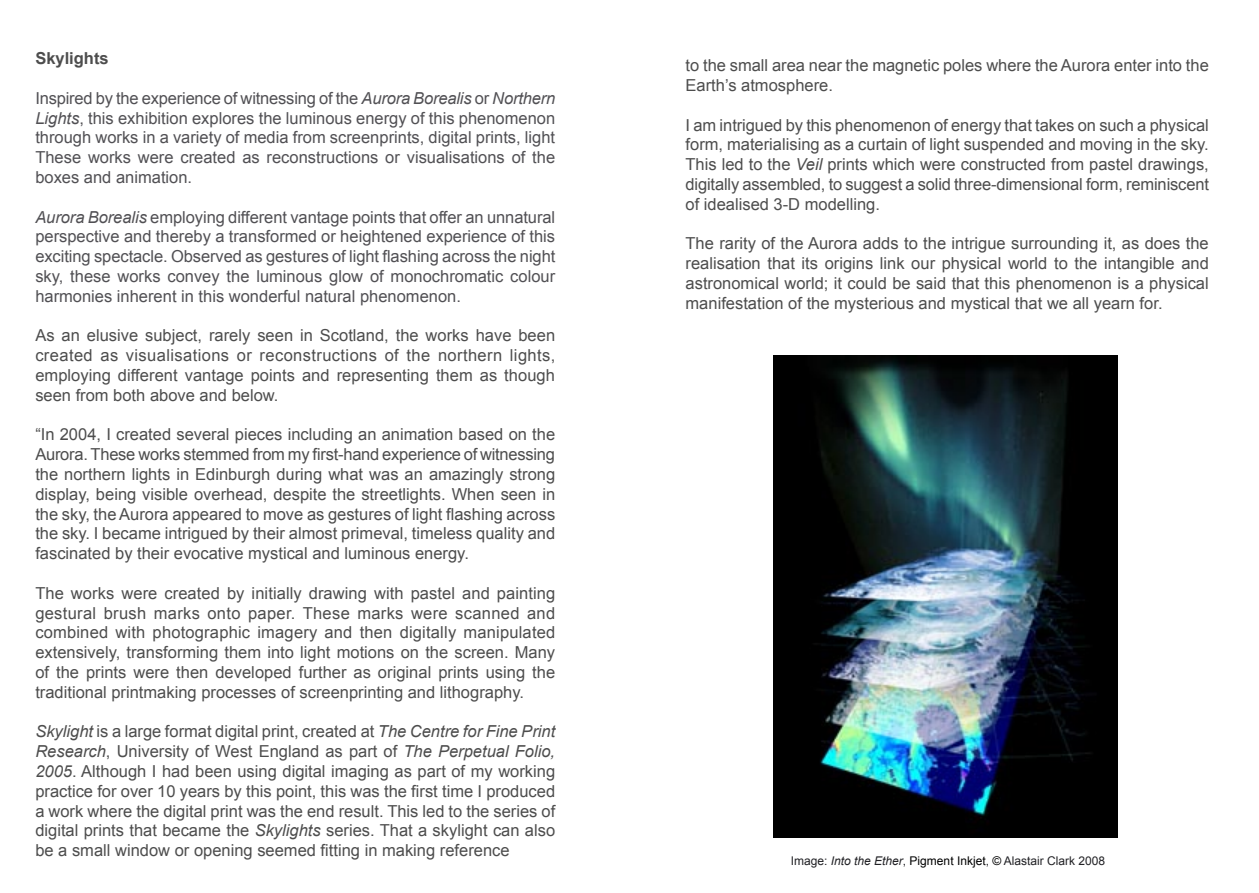
<style>
.page{position:relative;width:1259px;height:893px;background:#fff}
.page>*{position:absolute;margin:0;border:0;box-sizing:border-box;transform-origin:0 0}
.t1{font:16.5px/19.8px "Arial";color:#4d4d4d;text-align:justify}
.t2{font:16.5px/19.8px "Arial";color:#515054;text-align:justify}
.t3{font:700 16.5px "Arial";color:#4d4d4d}
.t4{font:12px "Arial";color:#212125}
.s1{font-style:italic}
.s2{color:#000}
</style>
<div class="page">
<img style="left:773px;top:355px;width:344px;height:483px">
<p class="t3" style="left:35px;top:49px;width:75px">Skylights</p>
<p class="t2" style="left:35px;top:88px;width:521px">Inspired by the experience of witnessing of the <span class="s1">Aurora Borealis</span> or <span class="s1">Northern Lights</span>, this exhibition explores the luminous energy of this phenomenon through works in a variety of media from screenprints, digital prints, light These works were created as reconstructions or visualisations of the boxes and animation.</p>
<p class="t2" style="left:35px;top:207px;width:521px"><span class="s1">Aurora Borealis</span> employing different vantage points that offer an unnatural perspective and thereby a transformed or heightened experience of this exciting spectacle. Observed as gestures of light flashing across the night sky, these works convey the luminous glow of monochromatic colour harmonies inherent in this wonderful natural phenomenon.</p>
<p class="t1" style="left:35px;top:326px;width:521px">As an elusive subject, rarely seen in Scotland, the works have been created as visualisations or reconstructions of the northern lights, employing different vantage points and representing them as though seen from both above and below.</p>
<p class="t1" style="left:35px;top:425px;width:521px">“In 2004, I created several pieces including an animation based on the Aurora. These works stemmed from my first-hand experience of witnessing the northern lights in Edinburgh during what was an amazingly strong display, being visible overhead, despite the streetlights. When seen in the sky, the Aurora appeared to move as gestures of light flashing across the sky. I became intrigued by their almost primeval, timeless quality and fascinated by their evocative mystical and luminous energy.</p>
<p class="t1" style="left:35px;top:583px;width:521px">The works were created by initially drawing with pastel and painting gestural brush marks onto paper. These marks were scanned and combined with photographic imagery and then digitally manipulated extensively, transforming them into light motions on the screen. Many of the prints were then developed further as original prints using the traditional printmaking processes of screenprinting and lithography.</p>
<p class="t1" style="left:35px;top:722px;width:521px"><span class="s1">Skylight</span> is a large format digital print, created at <span class="s1">The Centre for Fine Print Research</span>, University of West England as part of <span class="s1">The Perpetual Folio, 2005</span>. Although I had been using digital imaging as part of my working practice for over 10 years by this point, this was the first time I produced a work where the digital print was the end result. This led to the series of digital prints that became the <span class="s1">Skylights</span> series. That a skylight can also be a small window or opening seemed fitting in making reference</p>
<p class="t1" style="left:685px;top:55px;width:525px">to the small area near the magnetic poles where the Aurora enter into the<br>Earth’s atmosphere.</p>
<p class="t1" style="left:685px;top:115px;width:525px">I am intrigued by this phenomenon of energy that takes on such a physical form, materialising as a curtain of light suspended and moving in the sky.<br>This led to the <span class="s1">Veil</span> prints which were constructed from pastel drawings, digitally assembled, to suggest a solid three-dimensional form, reminiscent of idealised 3-D modelling.</p>
<p class="t1" style="left:685px;top:234px;width:525px">The rarity of the Aurora adds to the intrigue surrounding it, as does the realisation that its origins link our physical world to the intangible and astronomical world; it could be said that this phenomenon is a physical manifestation of the mysterious and mystical that we all yearn for.</p>
<p class="t4" style="left:791px;top:854px;width:316px">Image: <span class="s1">Into the Ether</span>, <span class="s2">Pigment Inkjet</span>, <span class="s2">©</span> Alastair Clark 2008</p>
</div>
